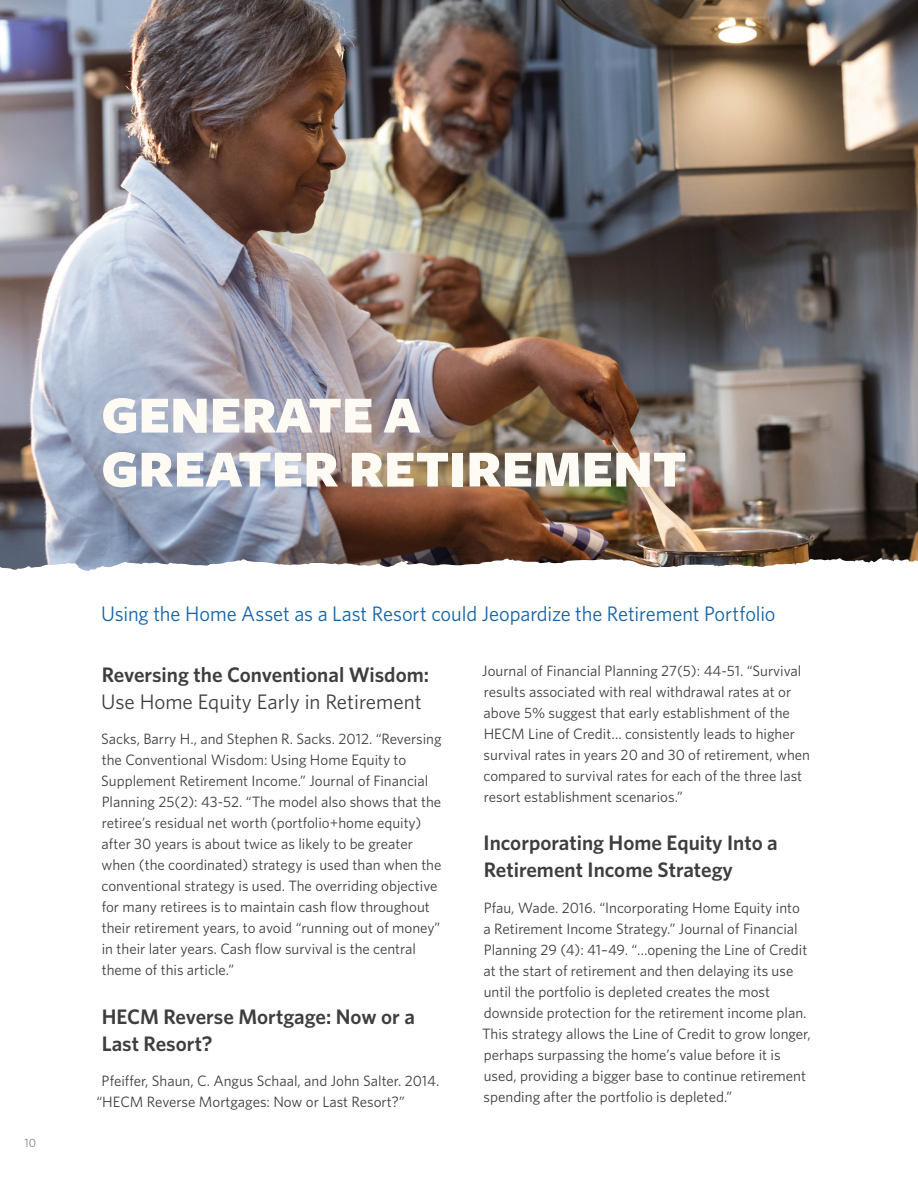
<style>
.page{position:relative;width:918px;height:1188px;background:#fff}
.page>*{position:absolute;margin:0;border:0;box-sizing:border-box;transform-origin:0 0}
.t1{font:900 54px/54px "Freight Sans";color:#fefbf5}
.t2{font:600 21px/27px "Whitney";color:#3e3e3f}
.t3{font:21px "Whitney";letter-spacing:-.005em;color:#1364a9}
.t4{font:21px "Whitney";color:#3e3e3f}
.t5{font:15px/21px "Whitney";color:#3e3e3f}
.t6{font:300 12px "Whitney";color:#57585a}
</style>
<div class="page">
<img style="left:448px;top:0;width:470px;height:568px">
<img style="left:0;top:0;width:448px;height:571px">
<p class="t6" style="left:25px;top:1135px;width:13px">10</p>
<h1 class="t1" style="left:101px;top:390px;width:587px">GENERATE A<br>GREATER RETIREMENT</h1>
<h2 class="t3" style="left:101px;top:600px;width:676px">Using the Home Asset as a Last Resort could Jeopardize the Retirement Portfolio</h2>
<h2 class="t2" style="left:102px;top:661px;width:329px">Reversing the Conventional Wisdom:</h2>
<h2 class="t4" style="left:101px;top:688px;width:322px">Use Home Equity Early in Retirement</h2>
<p class="t5" style="left:101px;top:728px;width:342px">Sacks, Barry H., and Stephen R. Sacks. 2012. “Reversing the Conventional Wisdom: Using Home Equity to Supplement Retirement Income.” Journal of Financial Planning 25(2): 43-52. “The model also shows that the retiree’s residual net worth (portfolio+home equity) after 30 years is about twice as likely to be greater when (the coordinated) strategy is used than when the conventional strategy is used. The overriding objective for many retirees is to maintain cash flow throughout their retirement years, to avoid “running out of money” in their later years. Cash flow survival is the central theme of this article.”</p>
<h2 class="t2" style="left:102px;top:1003px;width:315px">HECM Reverse Mortgage: Now or a<br>Last Resort?</h2>
<p class="t5" style="left:97px;top:1070px;width:344px;text-indent:5px">Pfeiffer, Shaun, C. Angus Schaal, and John Salter. 2014. “HECM Reverse Mortgages: Now or Last Resort?”</p>
<p class="t5" style="left:482px;top:660px;width:329px">Journal of Financial Planning 27(5): 44-51. “Survival results associated with real withdrawal rates at or above 5% suggest that early establishment of the HECM Line of Credit… consistently leads to higher survival rates in years 20 and 30 of retirement, when compared to survival rates for each of the three last resort establishment scenarios.”</p>
<h2 class="t2" style="left:484px;top:829px;width:296px">Incorporating Home Equity Into a<br>Retirement Income Strategy</h2>
<p class="t5" style="left:482px;top:897px;width:330px">Pfau, Wade. 2016. “Incorporating Home Equity into<br>a Retirement Income Strategy.” Journal of Financial Planning 29 (4): 41–49. “…opening the Line of Credit at the start of retirement and then delaying its use until the portfolio is depleted creates the most downside protection for the retirement income plan.<br>This strategy allows the Line of Credit to grow longer, perhaps surpassing the home’s value before it is used, providing a bigger base to continue retirement spending after the portfolio is depleted.”</p>
</div>
